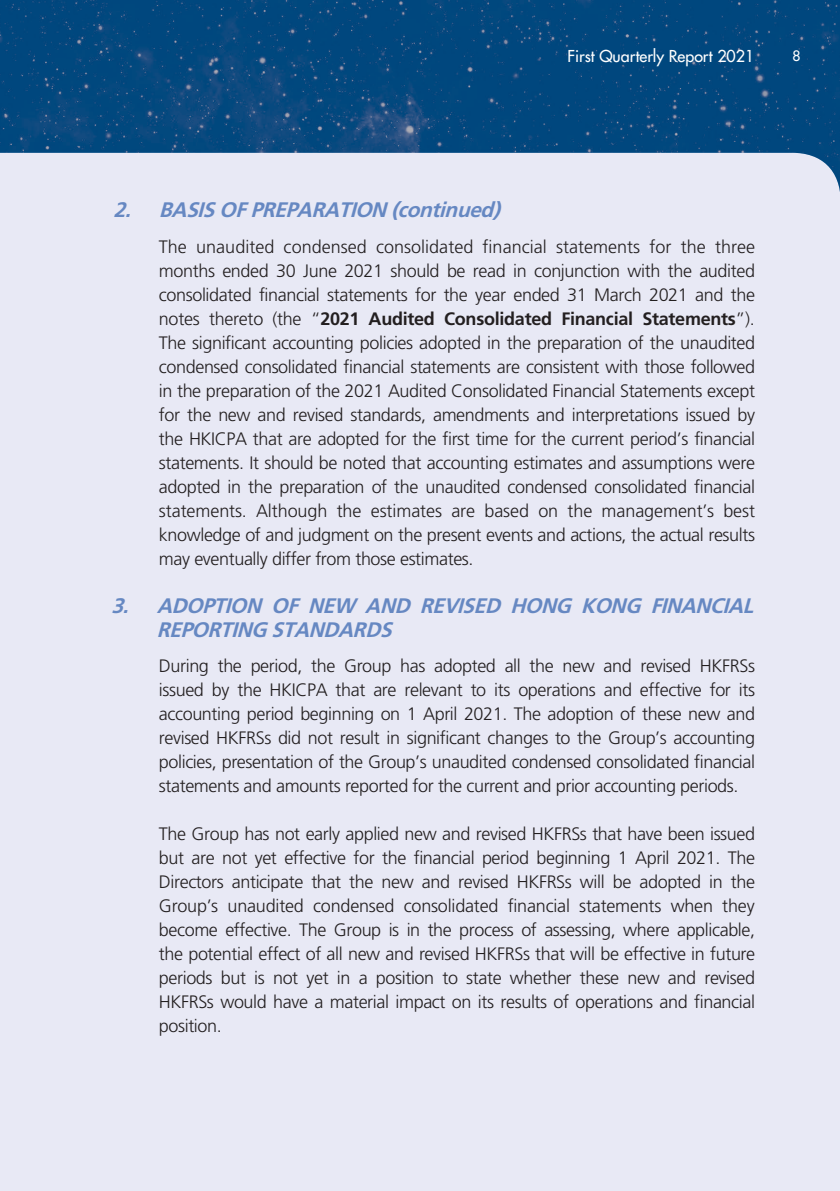
<style>
.page{position:relative;width:840px;height:1191px;background:#fff}
.page>*{position:absolute;margin:0;border:0;box-sizing:border-box;transform-origin:0 0}
.t1{font:italic 700 21px/24px "Frutiger LT Std";color:#6688c2}
.t2{font:300 18px/24px "Frutiger LT Std";letter-spacing:-.02em;color:#231f20;text-align:justify}
.t3{font:500 16px "Futura Std";color:#fff}
.t4{font:500 14px "Futura Std";color:#fff}
.s1{font-weight:700}
</style>
<div class="page">
<div style="left:0;top:13px;width:839px;height:1178px;background:#e8e9f5"></div>
<svg style="left:0;top:0;width:839px;height:187px;fill:#00487e"></svg>
<p class="t3" style="left:567px;top:46px;width:188px">First Quarterly Report 2021</p>
<p class="t4" style="left:792px;top:47px;width:10px">8</p>
<p class="t1" style="left:113px;top:198px;width:394px">2. BASISOFPREPARATION (continued)</p>
<p class="t2" style="left:159px;top:235px;width:597px">The unaudited condensed consolidated financial statements for the three months ended 30 June 2021 should be read in conjunction with the audited consolidated financial statements for the year ended 31 March 2021 and the notes thereto (the “<span class="s1">2021 Audited Consolidated Financial Statements</span>”).<br>The significant accounting policies adopted in the preparation of the unaudited condensed consolidated financial statements are consistent with those followed in the preparation of the 2021 Audited Consolidated Financial Statements except for the new and revised standards, amendments and interpretations issued by the HKICPA that are adopted for the first time for the current period’s financial statements. It should be noted that accounting estimates and assumptions were adopted in the preparation of the unaudited condensed consolidated financial statements. Although the estimates are based on the management’s best knowledge of and judgment on the present events and actions, the actual results may eventually differ from those estimates.</p>
<p class="t1" style="left:157px;top:593px;width:604px;text-indent:-45px">3. ADOPTION OF NEW AND REVISED HONG KONG FINANCIAL<br>REPORTING STANDARDS</p>
<p class="t2" style="left:159px;top:654px;width:597px">During the period, the Group has adopted all the new and revised HKFRSs issued by the HKICPA that are relevant to its operations and effective for its accounting period beginning on 1 April 2021. The adoption of these new and revised HKFRSs did not result in significant changes to the Group’s accounting policies, presentation of the Group’s unaudited condensed consolidated financial statements and amounts reported for the current and prior accounting periods.</p>
<p class="t2" style="left:159px;top:822px;width:597px">The Group has not early applied new and revised HKFRSs that have been issued but are not yet effective for the financial period beginning 1 April 2021. The Directors anticipate that the new and revised HKFRSs will be adopted in the Group’s unaudited condensed consolidated financial statements when they become effective. The Group is in the process of assessing, where applicable, the potential effect of all new and revised HKFRSs that will be effective in future periods but is not yet in a position to state whether these new and revised HKFRSs would have a material impact on its results of operations and financial position.</p>
</div>
